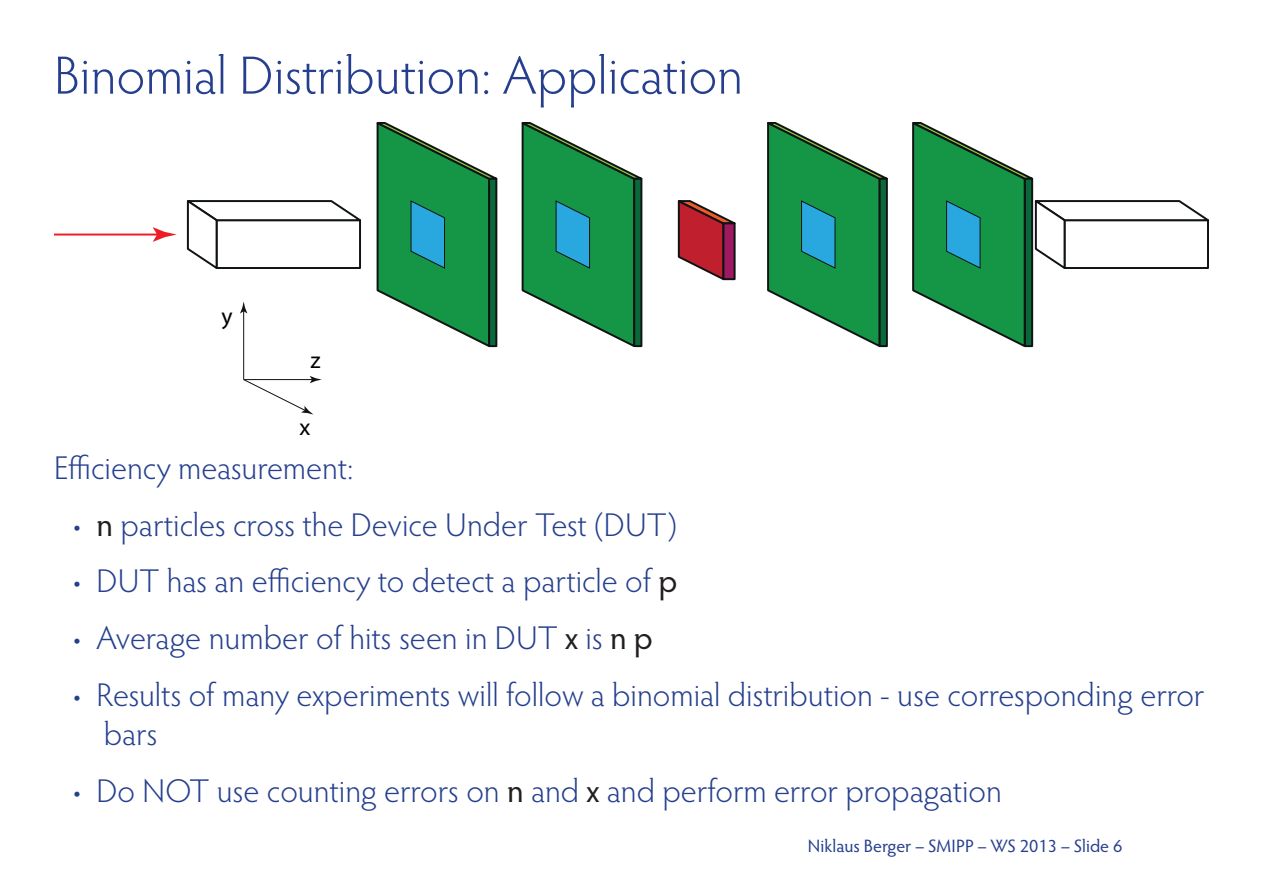
<style>
.page{position:relative;width:1263px;height:893px;background:#fff}
.page>*{position:absolute;margin:0;border:0;box-sizing:border-box;transform-origin:0 0}
.t1{font:300 54px "Hypatia Sans Pro";color:#253f8e}
.t2{font:300 33px/39.6px "Hypatia Sans Pro";color:#253f8e}
.t3{font:23.55px "Myriad Pro";color:#000001}
.t4{font:18px "Hypatia Sans Pro";color:#253f8e}
.s1{font-weight:400;color:#231f20}
</style>
<div class="page">
<hr style="left:54px;top:234px;width:107px;height:2px;background:#ec1d25">
<svg style="left:153px;top:200px;width:208px;height:69px"></svg>
<hr style="left:243px;top:309px;width:1px;height:71px;background:#0f1313">
<svg style="left:240px;top:301px;width:7px;height:12px"></svg>
<svg style="left:243px;top:376px;width:79px;height:39px"></svg>
<svg style="left:376px;top:122px;width:122px;height:226px"></svg>
<div style="left:488px;top:178px;width:9px;height:169px;background:#0a693a;border:2px solid #0f1313"></div>
<svg style="left:521px;top:122px;width:122px;height:226px"></svg>
<div style="left:633px;top:178px;width:9px;height:169px;background:#0a693a;border:2px solid #0f1313"></div>
<svg style="left:767px;top:122px;width:121px;height:226px"></svg>
<div style="left:879px;top:178px;width:9px;height:169px;background:#0a693a;border:2px solid #0f1313"></div>
<svg style="left:912px;top:122px;width:297px;height:226px"></svg>
<div style="left:1024px;top:178px;width:9px;height:169px;background:#0a693a;border:2px solid #0f1313"></div>
<svg style="left:677px;top:200px;width:58px;height:81px"></svg>
<div style="left:722px;top:222px;width:14px;height:58px;background:#9e1960;border:2px solid #0f1313"></div>
<h1 class="t1" style="left:54px;top:40px;width:690px">Binomial Distribution: Application</h1>
<p class="t3" style="left:221px;top:301px;width:13px">y</p>
<p class="t3" style="left:311px;top:346px;width:12px">z</p>
<p class="t3" style="left:299px;top:413px;width:12px">x</p>
<p class="t2" style="left:54px;top:447px;width:301px">Efficiency measurement:</p>
<p class="t2" style="left:71px;top:504px;width:607px">• <span class="s1">n</span> particles cross the Device Under Test (DUT)</p>
<p class="t2" style="left:71px;top:561px;width:608px">• DUT has an efficiency to detect a particle of <span class="s1">p</span></p>
<p class="t2" style="left:71px;top:617px;width:583px">• Average number of hits seen in DUT <span class="s1">x</span> is <span class="s1">n p</span></p>
<p class="t2" style="left:104px;top:674px;width:1102px;text-indent:-33px">• Results of many experiments will follow a binomial distribution - use corresponding error bars</p>
<p class="t2" style="left:71px;top:770px;width:932px">• Do NOT use counting errors on <span class="s1">n</span> and <span class="s1">x</span> and perform error propagation</p>
<p class="t4" style="left:808px;top:834px;width:316px">Niklaus Berger – SMIPP – WS 2013 – Slide 6</p>
</div>
